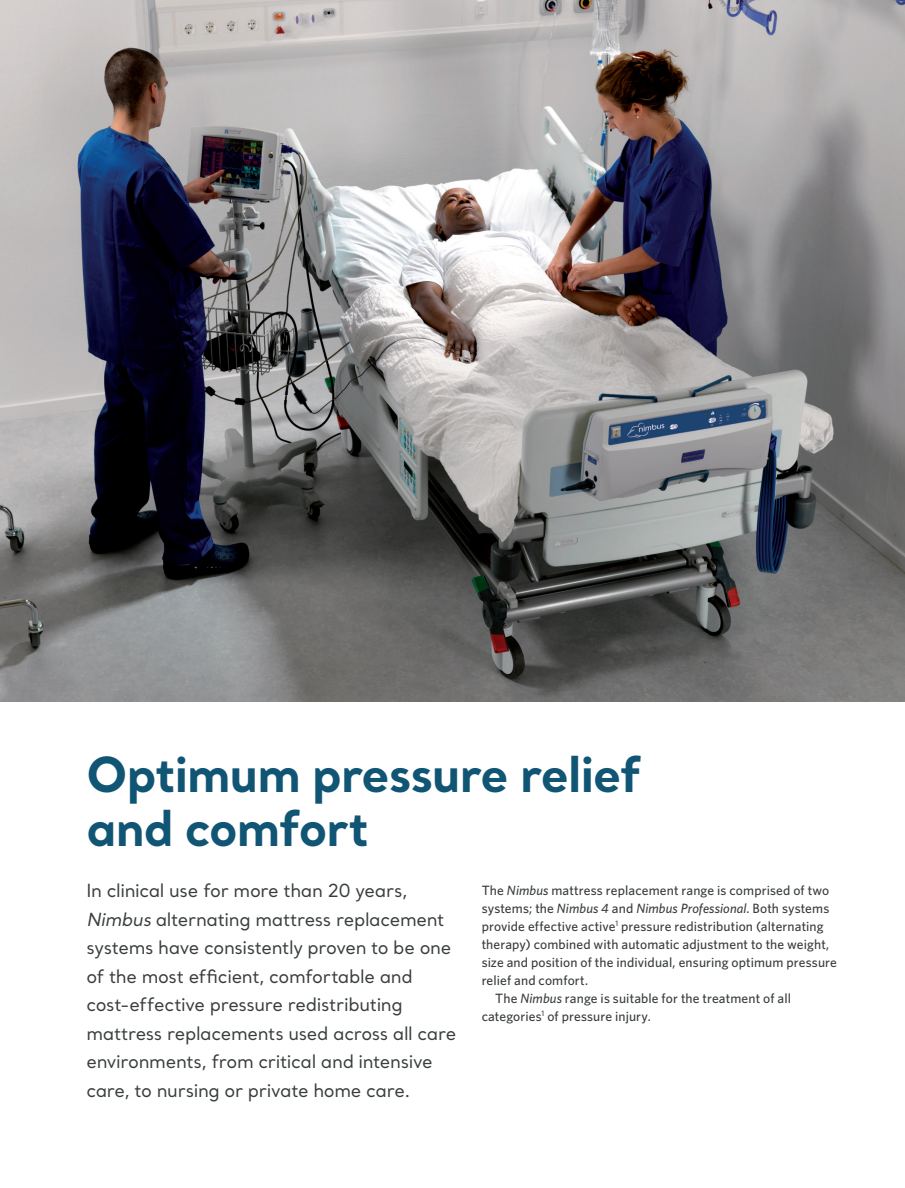
<style>
.page{position:relative;width:905px;height:1188px;background:#fff}
.page>*{position:absolute;margin:0;border:0;box-sizing:border-box;transform-origin:0 0}
.t1{font:700 48px/54px "Santral";letter-spacing:-.02em;color:#115575}
.t2{font:18px/28.5px "Santral";letter-spacing:-.02em;color:#393d3d}
.t3{font:500 13.5px "Whitney";letter-spacing:.01em;color:#393d3d}
.s1{font-style:italic}
</style>
<div class="page">
<img style="left:0;top:0;width:904px;height:702px">
<h1 class="t1" style="left:86px;top:746px;width:556px">Optimum pressure relief and comfort</h1>
<p class="t2" style="left:86px;top:876px;width:371px">In clinical use for more than 20 years, <span class="s1">Nimbus</span> alternating mattress replacement systems have consistently proven to be one of the most efficient, comfortable and cost-effective pressure redistributing mattress replacements used across all care environments, from critical and intensive care, to nursing or private home care.</p>
<p class="t3" style="left:481px;top:881px;width:349px">The <span class="s1">Nimbus</span> mattress replacement range is comprised of two</p>
<p class="t3" style="left:481px;top:899px;width:349px">systems; the <span class="s1">Nimbus 4</span> and <span class="s1">Nimbus Professional</span>. Both systems</p>
<p class="t3" style="left:481px;top:917px;width:343px">provide effective active<sup>1</sup> pressure redistribution (alternating</p>
<p class="t3" style="left:481px;top:935px;width:349px">therapy) combined with automatic adjustment to the weight,</p>
<p class="t3" style="left:481px;top:953px;width:357px">size and position of the individual, ensuring optimum pressure</p>
<p class="t3" style="left:481px;top:971px;width:108px">relief and comfort.</p>
<p class="t3" style="left:495px;top:989px;width:297px">The <span class="s1">Nimbus</span> range is suitable for the treatment of all</p>
<p class="t3" style="left:481px;top:1007px;width:170px">categories<sup>1</sup> of pressure injury.</p>
</div>
